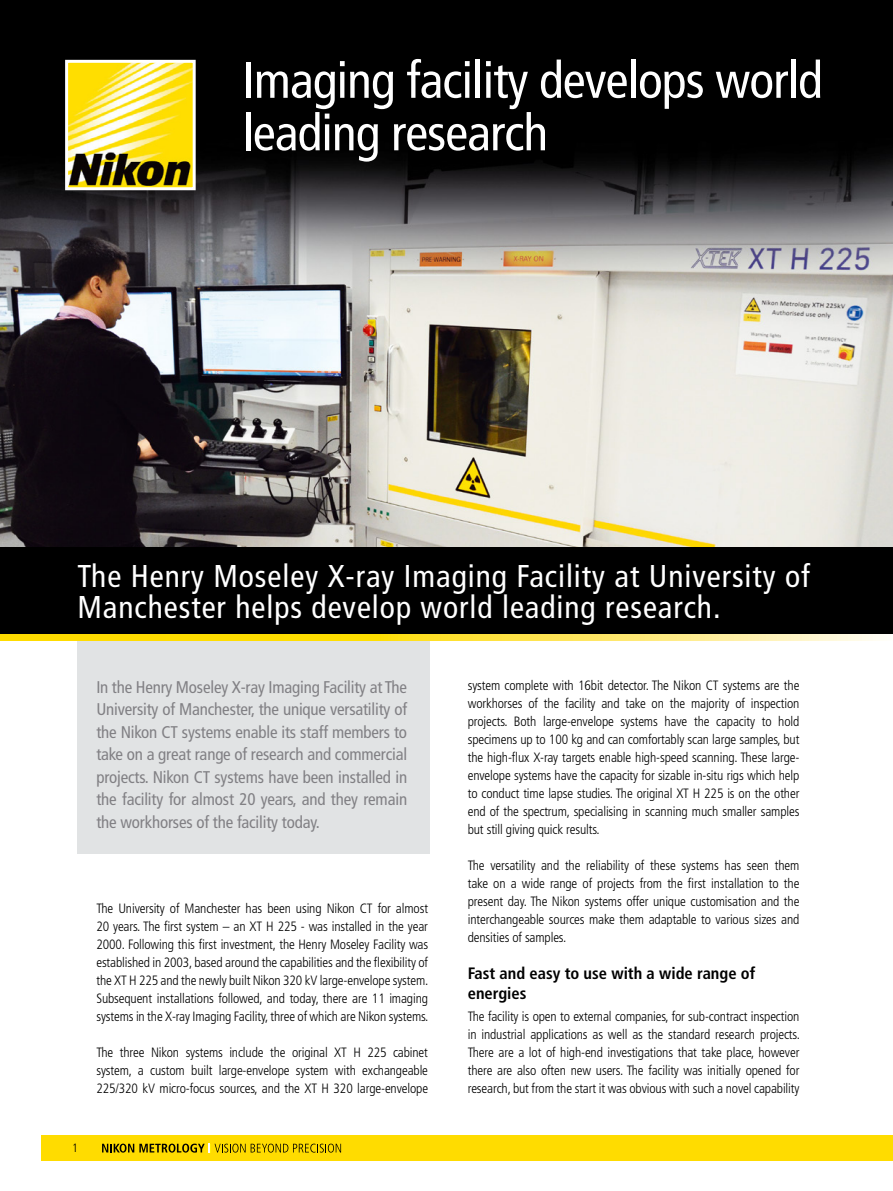
<style>
.page{position:relative;width:893px;height:1191px;background:#fff}
.page>*{position:absolute;margin:0;border:0;box-sizing:border-box;transform-origin:0 0}
.t1{font:condensed 51px/52.5px "Frutiger LT Std";letter-spacing:-.015em;color:#fff}
.t2{font:condensed 31.5px/31.5px "Frutiger LT Std";letter-spacing:.03em;color:#fff}
.t3{font:condensed 16.95px/22.5px "Frutiger LT Std";letter-spacing:-.01em;color:#818084;text-align:justify}
.t4{font:700 condensed 16.5px/19.5px "Frutiger LT Std";color:#000}
.t5{font:300 condensed 13.5px/18px "Frutiger LT Std";letter-spacing:-.01em;color:#000;text-align:justify}
.t6{font:300 condensed 12px "Frutiger LT Std";color:#000}
</style>
<div class="page">
<div style="left:77px;top:641px;width:352px;height:212px;background:#e1e3e4"></div>
<img style="left:0;top:0;width:893px;height:547px">
<div style="left:41px;top:1135px;width:852px;height:25px;background:#ffdc00"></div>
<svg style="left:102px;top:1143px;width:239px;height:10px"></svg>
<svg style="left:0;top:635px;width:880px;height:5px;background:#ffe445"></svg>
<div style="left:0;top:547px;width:893px;height:87px;background:#000"></div>
<img style="left:69px;top:64px;width:123px;height:122px">
<div style="left:65px;top:60px;width:131px;height:130px;border:3px solid #fff"></div>
<h1 class="t1" style="left:242px;top:54px;width:582px">Imaging facility develops world leading research</h1>
<h2 class="t2" style="left:77px;top:560px;width:734px">The Henry Moseley X-ray Imaging Facility at University of<br>Manchester helps develop world leading research.</h2>
<p class="t3" style="left:96px;top:676px;width:312px">In the Henry Moseley X-ray Imaging Facility at The University of Manchester, the unique versatility of the Nikon CT systems enable its staff members to take on a great range of research and commercial projects. Nikon CT systems have been installed in the facility for almost 20 years, and they remain the workhorses of the facility today.</p>
<p class="t6" style="left:72px;top:1141px;width:7px">1</p>
<p class="t5" style="left:96px;top:899px;width:334px">The University of Manchester has been using Nikon CT for almost 20 years. The first system – an XT H 225 - was installed in the year 2000. Following this first investment, the Henry Moseley Facility was established in 2003, based around the capabilities and the flexibility of the XT H 225 and the newly built Nikon 320 kV large-envelope system.<br>Subsequent installations followed, and today, there are 11 imaging systems in the X-ray Imaging Facility, three of which are Nikon systems.</p>
<p class="t5" style="left:96px;top:1043px;width:333px">The three Nikon systems include the original XT H 225 cabinet system, a custom built large-envelope system with exchangeable 225/320 kV micro-focus sources, and the XT H 320 large-envelope</p>
<p class="t5" style="left:468px;top:676px;width:333px">system complete with 16bit detector. The Nikon CT systems are the workhorses of the facility and take on the majority of inspection projects. Both large-envelope systems have the capacity to hold specimens up to 100 kg and can comfortably scan large samples, but the high-flux X-ray targets enable high-speed scanning. These large&shy;envelope systems have the capacity for sizable in-situ rigs which help to conduct time lapse studies. The original XT H 225 is on the other end of the spectrum, specialising in scanning much smaller samples but still giving quick results.</p>
<p class="t5" style="left:468px;top:856px;width:333px">The versatility and the reliability of these systems has seen them take on a wide range of projects from the first installation to the present day. The Nikon systems offer unique customisation and the interchangeable sources make them adaptable to various sizes and densities of samples.</p>
<p class="t4" style="left:468px;top:964px;width:289px">Fast and easy to use with a wide range of energies</p>
<p class="t5" style="left:468px;top:1007px;width:334px">The facility is open to external companies, for sub-contract inspection in industrial applications as well as the standard research projects.<br>There are a lot of high-end investigations that take place, however there are also often new users. The facility was initially opened for research, but from the start it was obvious with such a novel capability</p>
</div>
